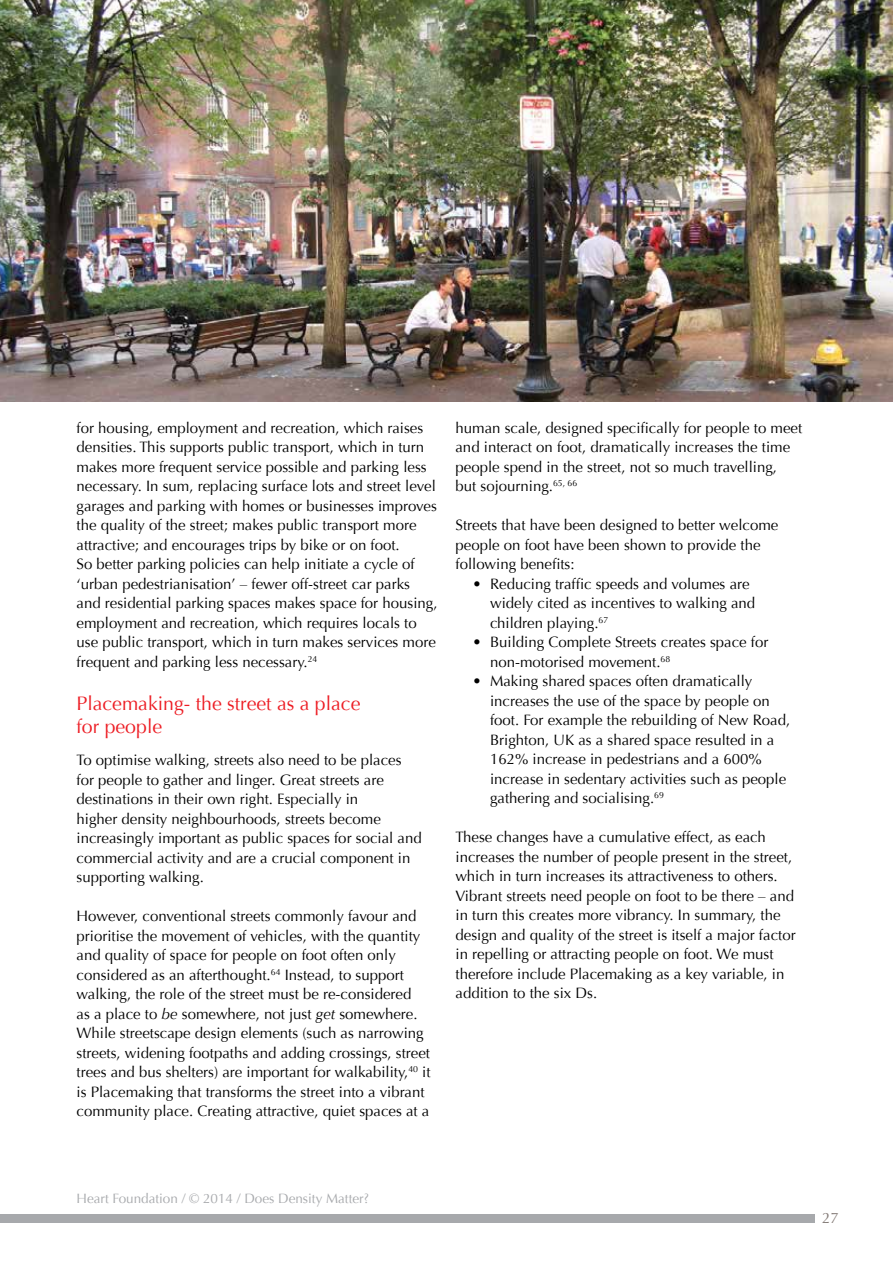
<style>
.page{position:relative;width:893px;height:1263px;background:#fff}
.page>*{position:absolute;margin:0;border:0;box-sizing:border-box;transform-origin:0 0}
.t1{font:19.5px/22.5px "Optima";color:#ed1d24}
.t2{font:15px/19.5px "Optima";color:#000}
.t3{font:15px "Optima";color:#837a76}
.t4{font:13.5px "Optima";color:#a7a9ac}
.s1{font-style:italic}
</style>
<div class="page">
<div style="left:0;top:1214px;width:814px;height:8px;background:#a7a9ac"></div>
<img style="left:0;top:0;width:893px;height:402px">
<p class="t2" style="left:77px;top:418px;width:362px">for housing, employment and recreation, which raises densities. This supports public transport, which in turn makes more frequent service possible and parking less necessary. In sum, replacing surface lots and street level garages and parking with homes or businesses improves the quality of the street; makes public transport more attractive; and encourages trips by bike or on foot.<br>So better parking policies can help initiate a cycle of ‘urban pedestrianisation’ – fewer off-street car parks and residential parking spaces makes space for housing, employment and recreation, which requires locals to use public transport, which in turn makes services more frequent and parking less necessary.<sup>24</sup></p>
<h1 class="t1" style="left:77px;top:693px;width:285px">Placemaking- the street as a place for people</h1>
<p class="t2" style="left:77px;top:750px;width:347px">To optimise walking, streets also need to be places for people to gather and linger. Great streets are destinations in their own right. Especially in<br>higher density neighbourhoods, streets become increasingly important as public spaces for social and commercial activity and are a crucial component in supporting walking.</p>
<p class="t2" style="left:77px;top:906px;width:356px">However, conventional streets commonly favour and prioritise the movement of vehicles, with the quantity and quality of space for people on foot often only considered as an afterthought.<sup>64</sup> Instead, to support walking, the role of the street must be re-considered<br>as a place to <span class="s1">be</span> somewhere, not just <span class="s1">get</span> somewhere.<br>While streetscape design elements (such as narrowing streets, widening footpaths and adding crossings, street trees and bus shelters) are important for walkability,<sup>40</sup> it is Placemaking that transforms the street into a vibrant community place. Creating attractive, quiet spaces at a</p>
<p class="t2" style="left:455px;top:418px;width:348px">human scale, designed specifically for people to meet and interact on foot, dramatically increases the time people spend in the street, not so much travelling,<br>but sojourning.<sup>65,</sup> <sup>66</sup></p>
<p class="t2" style="left:455px;top:515px;width:324px">Streets that have been designed to better welcome people on foot have been shown to provide the following benefits:</p>
<p class="t2" style="left:490px;top:574px;width:267px;text-indent:-17px">• Reducing traffic speeds and volumes are widely cited as incentives to walking and children playing.<sup>67</sup></p>
<p class="t2" style="left:490px;top:632px;width:280px;text-indent:-17px">• Building Complete Streets creates space for non-motorised movement.<sup>68</sup></p>
<p class="t2" style="left:490px;top:671px;width:302px;text-indent:-17px">• Making shared spaces often dramatically increases the use of the space by people on foot. For example the rebuilding of New Road, Brighton, UK as a shared space resulted in a 162% increase in pedestrians and a 600% increase in sedentary activities such as people gathering and socialising.<sup>69</sup></p>
<p class="t2" style="left:455px;top:827px;width:342px">These changes have a cumulative effect, as each increases the number of people present in the street, which in turn increases its attractiveness to others.<br>Vibrant streets need people on foot to be there – and in turn this creates more vibrancy. In summary, the design and quality of the street is itself a major factor in repelling or attracting people on foot. We must therefore include Placemaking as a key variable, in addition to the six Ds.</p>
<p class="t4" style="left:77px;top:1190px;width:294px">Heart Foundation / © 2014 / Does Density Matter?</p>
<p class="t3" style="left:822px;top:1209px;width:18px">27</p>
</div>
